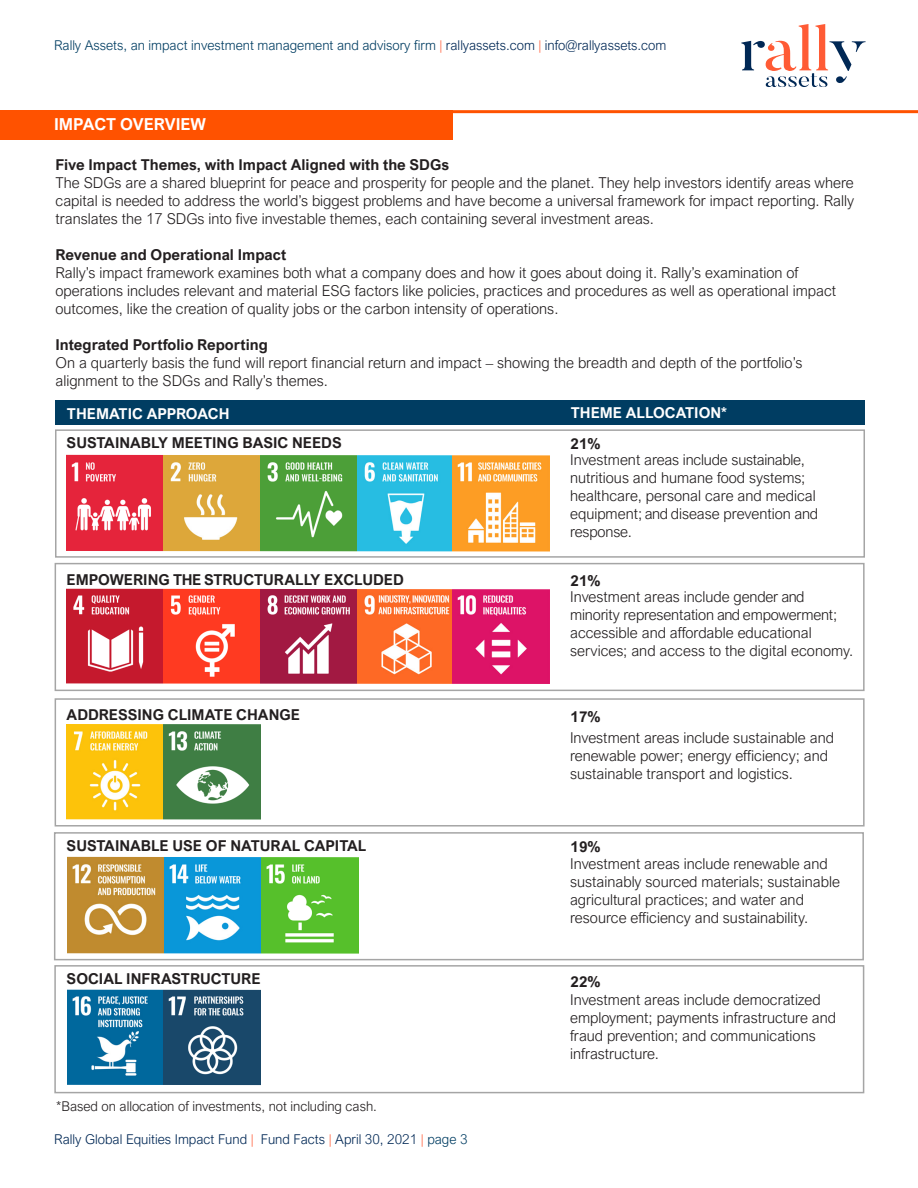
<style>
.page{position:relative;width:918px;height:1188px;background:#fff}
.page>*{position:absolute;margin:0;border:0;box-sizing:border-box;transform-origin:0 0}
.t1{font:700 16.5px "Arial Nova";color:#fff}
.t2{font:300 15px/18px "Arial Nova";color:#231f20}
.t3{font:700 15px "Arial Nova";color:#231f20}
.t4{font:700 15px "Arial Nova";color:#fff}
.t5{font:300 13.5px "Arial Nova";color:#003d62}
.t6{font:300 13.5px "Arial Nova";color:#002855}
.t7{font:300 13.5px "Arial Nova";color:#231f20}
.s1{color:#ff5b35}
.s2{color:#002855}
.s3{color:#003d62}
</style>
<div class="page">
<svg style="left:741px;top:24px;width:125px;height:63px"></svg>
<div style="left:0;top:111px;width:452px;height:29px;background:#ff5200"></div>
<hr style="left:0;top:110px;width:918px;height:3px;background:#ff5200">
<div style="left:55px;top:429px;width:810px;height:129px;border:2px solid #a5a5a5"></div>
<div style="left:55px;top:563px;width:810px;height:128px;border:2px solid #a5a5a5"></div>
<div style="left:55px;top:698px;width:810px;height:129px;border:2px solid #a5a5a5"></div>
<div style="left:54px;top:832px;width:810px;height:128px;border:2px solid #a5a5a5"></div>
<div style="left:54px;top:965px;width:810px;height:128px;border:2px solid #a5a5a5"></div>
<div style="left:55px;top:401px;width:810px;height:24px;background:#003d62"></div>
<img style="left:67px;top:457px;width:386px;height:92px">
<img style="left:453px;top:457px;width:97px;height:92px">
<img style="left:66px;top:591px;width:484px;height:91px">
<img style="left:66px;top:726px;width:194px;height:92px">
<img style="left:67px;top:859px;width:291px;height:93px">
<img style="left:67px;top:992px;width:194px;height:91px">
<svg style="left:66px;top:454px;width:484px;height:3px"></svg>
<svg style="left:60px;top:549px;width:495px;height:7px"></svg>
<svg style="left:66px;top:588px;width:484px;height:3px"></svg>
<svg style="left:66px;top:682px;width:484px;height:2px"></svg>
<svg style="left:66px;top:724px;width:195px;height:2px"></svg>
<svg style="left:66px;top:818px;width:195px;height:2px"></svg>
<svg style="left:67px;top:856px;width:292px;height:3px"></svg>
<svg style="left:60px;top:952px;width:494px;height:6px"></svg>
<svg style="left:67px;top:989px;width:194px;height:3px"></svg>
<svg style="left:67px;top:1083px;width:194px;height:3px"></svg>
<p class="t5" style="left:54px;top:38px;width:614px">Rally Assets, an impact investment management and advisory firm <span class="s1">|</span> <span class="s2">rallyassets.com</span> <span class="s1">|</span> <span class="s2">info@rallyassets.com</span></p>
<p class="t1" style="left:54px;top:115px;width:154px">IMPACT OVERVIEW</p>
<p class="t3" style="left:56px;top:156px;width:395px">Five Impact Themes, with Impact Aligned with the SDGs</p>
<p class="t2" style="left:56px;top:174px;width:800px;text-align:justify">The SDGs are a shared blueprint for peace and prosperity for people and the planet. They help investors identify areas where capital is needed to address the world’s biggest problems and have become a universal framework for impact reporting. Rally translates the 17 SDGs into five investable themes, each containing several investment areas.</p>
<p class="t3" style="left:56px;top:246px;width:232px">Revenue and Operational Impact</p>
<p class="t2" style="left:56px;top:264px;width:744px">Rally’s impact framework examines both what a company does and how it goes about doing it. Rally’s examination of</p>
<p class="t2" style="left:56px;top:282px;width:782px">operations includes relevant and material ESG factors like policies, practices and procedures as well as operational impact</p>
<p class="t2" style="left:56px;top:300px;width:505px">outcomes, like the creation of quality jobs or the carbon intensity of operations.</p>
<p class="t3" style="left:56px;top:336px;width:214px">Integrated Portfolio Reporting</p>
<p class="t2" style="left:56px;top:354px;width:748px">On a quarterly basis the fund will report financial return and impact – showing the breadth and depth of the portfolio’s</p>
<p class="t2" style="left:56px;top:372px;width:274px">alignment to the SDGs and Rally’s themes.</p>
<p class="t4" style="left:67px;top:405px;width:164px">THEMATIC APPROACH</p>
<p class="t3" style="left:67px;top:434px;width:277px">SUSTAINABLY MEETING BASIC NEEDS</p>
<p class="t4" style="left:571px;top:404px;width:158px">THEME ALLOCATION*</p>
<p class="t3" style="left:571px;top:435px;width:32px">21%</p>
<p class="t2" style="left:570px;top:451px;width:236px">Investment areas include sustainable,</p>
<p class="t2" style="left:570px;top:469px;width:237px">nutritious and humane food systems;</p>
<p class="t2" style="left:570px;top:487px;width:249px">healthcare, personal care and medical equipment; and disease prevention and response.</p>
<p class="t3" style="left:67px;top:570px;width:339px">EMPOWERING THE STRUCTURALLY EXCLUDED</p>
<p class="t3" style="left:571px;top:572px;width:32px">21%</p>
<p class="t2" style="left:570px;top:588px;width:236px">Investment areas include gender and</p>
<p class="t2" style="left:570px;top:606px;width:269px">minority representation and empowerment;</p>
<p class="t2" style="left:570px;top:624px;width:243px">accessible and affordable educational</p>
<p class="t2" style="left:570px;top:642px;width:285px">services; and access to the digital economy.</p>
<p class="t3" style="left:67px;top:705px;width:235px">ADDRESSING CLIMATE CHANGE</p>
<p class="t3" style="left:571px;top:708px;width:32px">17%</p>
<p class="t2" style="left:570px;top:728px;width:265px">Investment areas include sustainable and renewable power; energy efficiency; and</p>
<p class="t2" style="left:570px;top:764px;width:224px">sustainable transport and logistics.</p>
<p class="t3" style="left:67px;top:837px;width:301px">SUSTAINABLE USE OF NATURAL CAPITAL</p>
<p class="t3" style="left:571px;top:838px;width:32px">19%</p>
<p class="t2" style="left:570px;top:854px;width:271px">Investment areas include renewable and sustainably sourced materials; sustainable agricultural practices; and water and</p>
<p class="t2" style="left:570px;top:908px;width:240px">resource efficiency and sustainability.</p>
<p class="t3" style="left:67px;top:970px;width:195px">SOCIAL INFRASTRUCTURE</p>
<p class="t3" style="left:571px;top:973px;width:32px">22%</p>
<p class="t2" style="left:570px;top:991px;width:252px">Investment areas include democratized</p>
<p class="t2" style="left:570px;top:1009px;width:267px">employment; payments infrastructure and fraud prevention; and communications</p>
<p class="t2" style="left:570px;top:1045px;width:90px">infrastructure.</p>
<p class="t7" style="left:56px;top:1099px;width:322px">*Based on allocation of investments, not including cash.</p>
<p class="t6" style="left:54px;top:1131px;width:415px">Rally Global Equities Impact Fund <span class="s1">|</span> Fund Facts <span class="s1">|</span> April 30, 2021 <span class="s1">|</span> <span class="s3">page 3</span></p>
</div>
